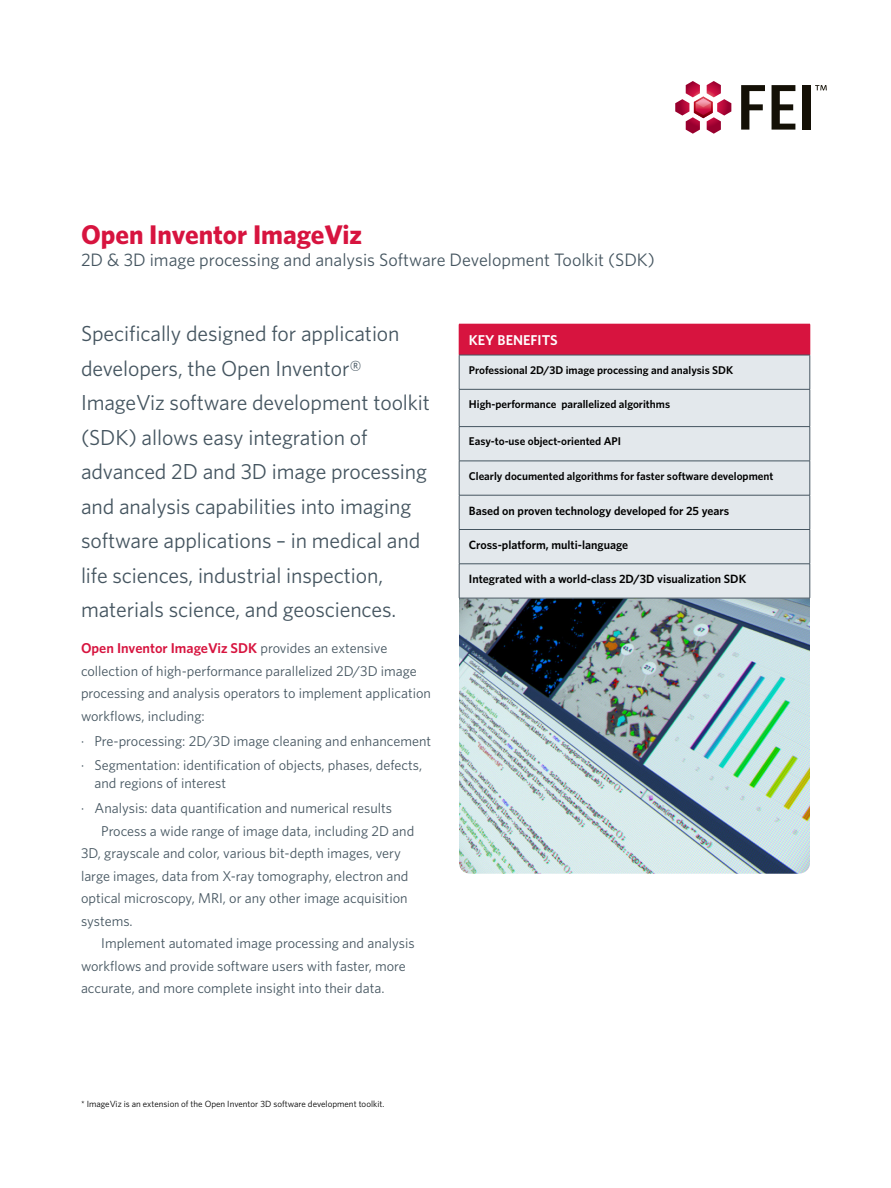
<style>
.page{position:relative;width:891px;height:1188px;background:#fff}
.page>*{position:absolute;margin:0;border:0;box-sizing:border-box;transform-origin:0 0}
.t1{font:700 27px "Whitney";color:#d7143f}
.t2{font:21.75px/34.5px "Whitney";letter-spacing:-.005em;color:#455560}
.t3{font:18px "Whitney";color:#455560}
.t4{font:14.25px/22.5px "Whitney";color:#455560}
.t5{font:600 14.25px "Whitney";color:#fff}
.t6{font:600 12px "Whitney";color:#000}
.t7{font:600 11.25px "Whitney";color:#000}
.t8{font:9px "Whitney";color:#000}
.s1{font-weight:600;color:#d7143f}
</style>
<div class="page">
<img style="left:459px;top:599px;width:351px;height:275px">
<div style="left:459px;top:324px;width:351px;height:31px;background:#d7143f"></div>
<div style="left:460px;top:356px;width:350px;height:242px;background:#e3e8ec"></div>
<hr style="left:459px;top:355px;width:1px;height:34px;background:#455560">
<hr style="left:810px;top:355px;width:1px;height:34px;background:#455560">
<hr style="left:459px;top:389px;width:351px;height:1px;background:#455560">
<hr style="left:459px;top:390px;width:1px;height:36px;background:#455560">
<hr style="left:810px;top:390px;width:1px;height:36px;background:#455560">
<hr style="left:459px;top:426px;width:351px;height:1px;background:#455560">
<hr style="left:459px;top:427px;width:1px;height:34px;background:#455560">
<hr style="left:810px;top:427px;width:1px;height:34px;background:#455560">
<hr style="left:459px;top:461px;width:351px;height:1px;background:#455560">
<hr style="left:459px;top:461px;width:1px;height:34px;background:#455560">
<hr style="left:810px;top:461px;width:1px;height:34px;background:#455560">
<hr style="left:459px;top:495px;width:351px;height:1px;background:#455560">
<hr style="left:459px;top:495px;width:1px;height:34px;background:#455560">
<hr style="left:810px;top:495px;width:1px;height:34px;background:#455560">
<hr style="left:459px;top:529px;width:351px;height:1px;background:#455560">
<hr style="left:459px;top:530px;width:1px;height:34px;background:#455560">
<hr style="left:810px;top:530px;width:1px;height:34px;background:#455560">
<hr style="left:459px;top:564px;width:351px;height:1px;background:#455560">
<hr style="left:459px;top:564px;width:1px;height:34px;background:#455560">
<hr style="left:810px;top:564px;width:1px;height:34px;background:#455560">
<hr style="left:459px;top:598px;width:351px;height:1px;background:#455560">
<hr style="left:810px;top:324px;width:1px;height:31px;background:#d7143f">
<hr style="left:459px;top:355px;width:351px;height:1px;background:#455560">
<svg style="left:741px;top:85px;width:24px;height:45px"></svg>
<svg style="left:772px;top:85px;width:23px;height:45px"></svg>
<div style="left:802px;top:85px;width:8px;height:45px;background:#141006"></div>
<svg style="left:675px;top:81px;width:56px;height:53px"></svg>
<svg style="left:815px;top:85px;width:12px;height:5px"></svg>
<h1 class="t1" style="left:81px;top:216px;width:283px">Open Inventor ImageViz</h1>
<p class="t3" style="left:81px;top:248px;width:575px">2D &amp; 3D image processing and analysis Software Development Toolkit (SDK)</p>
<p class="t2" style="left:81px;top:316px;width:351px">Specifically designed for application developers, the Open Inventor® ImageViz software development toolkit (SDK) allows easy integration of advanced 2D and 3D image processing and analysis capabilities into imaging software applications – in medical and life sciences, industrial inspection, materials science, and geosciences.</p>
<p class="t4" style="left:81px;top:637px;width:351px"><span class="s1">Open Inventor ImageViz SDK</span> provides an extensive collection of high-performance parallelized 2D/3D image processing and analysis operators to implement application workflows, including:</p>
<p class="t4" style="left:81px;top:728px;width:352px;line-height:24.8px">· Pre-processing: 2D/3D image cleaning and enhancement · Segmentation: identification of objects, phases, defects,</p>
<p class="t4" style="left:81px;top:771px;width:313px;line-height:24.8px;text-indent:13px">and regions of interest<br>· Analysis: data quantification and numerical results</p>
<p class="t4" style="left:81px;top:819px;width:335px;text-indent:20px">Process a wide range of image data, including 2D and 3D, grayscale and color, various bit-depth images, very large images, data from X-ray tomography, electron and optical microscopy, MRI, or any other image acquisition systems.</p>
<p class="t4" style="left:81px;top:932px;width:335px;text-indent:20px">Implement automated image processing and analysis workflows and provide software users with faster, more accurate, and more complete insight into their data.</p>
<p class="t5" style="left:469px;top:331px;width:90px">KEY BENEFITS</p>
<p class="t7" style="left:469px;top:362px;width:266px">Professional 2D/3D image processing and analysis SDK</p>
<p class="t7" style="left:469px;top:397px;width:203px">High-performance parallelized algorithms</p>
<p class="t7" style="left:469px;top:434px;width:154px">Easy-to-use object-oriented API</p>
<p class="t7" style="left:469px;top:468px;width:306px">Clearly documented algorithms for faster software development</p>
<p class="t6" style="left:469px;top:502px;width:262px">Based on proven technology developed for 25 years</p>
<p class="t6" style="left:469px;top:537px;width:161px">Cross-platform, multi-language</p>
<p class="t6" style="left:469px;top:571px;width:279px">Integrated with a world-class 2D/3D visualization SDK</p>
<p class="t8" style="left:81px;top:1098px;width:305px">* ImageViz is an extension of the Open Inventor 3D software development toolkit.</p>
</div>
